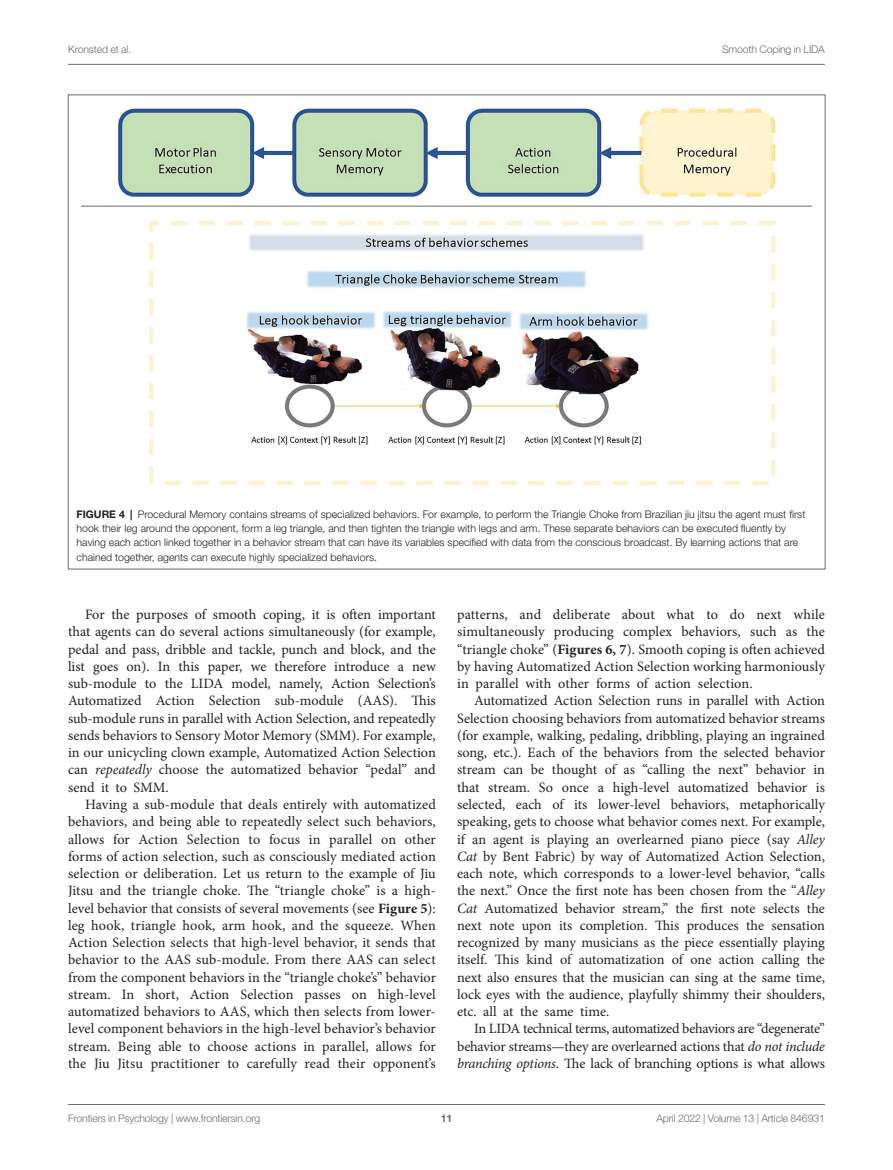
<style>
.page{position:relative;width:893px;height:1170px;background:#fff}
.page>*{position:absolute;margin:0;border:0;box-sizing:border-box;transform-origin:0 0}
.TEXT{font:14.25px/17.2px "Minion Pro";color:#231f20;text-align:justify}
.FIG_LEG{font:300 10.5px/14.2px "Helvetica Neue LT Std";color:#231f20}
.t1{font:300 10.5px "Helvetica Neue LT Std";letter-spacing:-.015em;color:#6c6d70}
.t2{font:700 10.5px "Helvetica Neue LT Std";color:#6c6d70}
.s1{font-weight:700}
.s2{font-style:italic}
</style>
<div class="page">
<hr style="left:68px;top:64px;width:757px;height:1px;background:#6c6d70">
<hr style="left:68px;top:1104px;width:757px;height:1px;background:#6c6d70">
<img style="left:81px;top:108px;width:731px;height:378px">
<p class="t1" style="left:68px;top:42px;width:65px">Kronsted et al.</p>
<p class="t1" style="left:722px;top:42px;width:104px">Smooth Coping in LIDA</p>
<p class="FIG_LEG" style="left:77px;top:506px;width:730px"><span class="s1">FIGURE 4 |</span> Procedural Memory contains streams of specialized behaviors. For example, to perform the Triangle Choke from Brazilian jiu jitsu the agent must first hook their leg around the opponent, form a leg triangle, and then tighten the triangle with legs and arm. These separate behaviors can be executed fluently by having each action linked together in a behavior stream that can have its variables specified with data from the conscious broadcast. By learning actions that are chained together, agents can execute highly specialized behaviors.</p>
<p class="TEXT" style="left:68px;top:606px;width:369px;text-indent:17px">For the purposes of smooth coping, it is often important that agents can do several actions simultaneously (for example, pedal and pass, dribble and tackle, punch and block, and the list goes on). In this paper, we therefore introduce a new sub-module to the LIDA model, namely, Action Selection’s Automatized Action Selection sub-module (AAS). This sub-module runs in parallel with Action Selection, and repeatedly sends behaviors to Sensory Motor Memory (SMM). For example, in our unicycling clown example, Automatized Action Selection can <span class="s2">repeatedly</span> choose the automatized behavior “pedal” and send it to SMM.</p>
<p class="TEXT" style="left:68px;top:795px;width:369px;text-indent:17px">Having a sub-module that deals entirely with automatized behaviors, and being able to repeatedly select such behaviors, allows for Action Selection to focus in parallel on other forms of action selection, such as consciously mediated action selection or deliberation. Let us return to the example of Jiu Jitsu and the triangle choke. The “triangle choke” is a high&shy;level behavior that consists of several movements (see <span class="s1">Figure 5</span>): leg hook, triangle hook, arm hook, and the squeeze. When Action Selection selects that high-level behavior, it sends that behavior to the AAS sub-module. From there AAS can select from the component behaviors in the “triangle choke’s” behavior stream. In short, Action Selection passes on high-level automatized behaviors to AAS, which then selects from lower&shy;level component behaviors in the high-level behavior’s behavior stream. Being able to choose actions in parallel, allows for the Jiu Jitsu practitioner to carefully read their opponent’s</p>
<p class="TEXT" style="left:457px;top:606px;width:369px">patterns, and deliberate about what to do next while simultaneously producing complex behaviors, such as the “triangle choke” (<span class="s1">Figures 6, 7</span>). Smooth coping is often achieved by having Automatized Action Selection working harmoniously in parallel with other forms of action selection.</p>
<p class="TEXT" style="left:457px;top:692px;width:369px;text-indent:17px">Automatized Action Selection runs in parallel with Action Selection choosing behaviors from automatized behavior streams (for example, walking, pedaling, dribbling, playing an ingrained song, etc.). Each of the behaviors from the selected behavior stream can be thought of as “calling the next” behavior in that stream. So once a high-level automatized behavior is selected, each of its lower-level behaviors, metaphorically speaking, gets to choose what behavior comes next. For example, if an agent is playing an overlearned piano piece (say <span class="s2">Alley Cat</span> by Bent Fabric) by way of Automatized Action Selection, each note, which corresponds to a lower-level behavior, “calls the next.” Once the first note has been chosen from the “<span class="s2">Alley Cat</span> Automatized behavior stream,” the first note selects the next note upon its completion. This produces the sensation recognized by many musicians as the piece essentially playing itself. This kind of automatization of one action calling the next also ensures that the musician can sing at the same time, lock eyes with the audience, playfully shimmy their shoulders, etc. all at the same time.</p>
<p class="TEXT" style="left:457px;top:1020px;width:369px;text-indent:17px">In LIDA technical terms, automatized behaviors are “degenerate” behavior streams—they are overlearned actions that <span class="s2">do not include branching options</span>. The lack of branching options is what allows</p>
<p class="t1" style="left:68px;top:1111px;width:194px">Frontiers in Psychology | www.frontiersin.org</p>
<p class="t2" style="left:441px;top:1111px;width:13px">11</p>
<p class="t1" style="left:656px;top:1111px;width:170px">April 2022 | Volume 13 | Article 846931</p>
</div>
